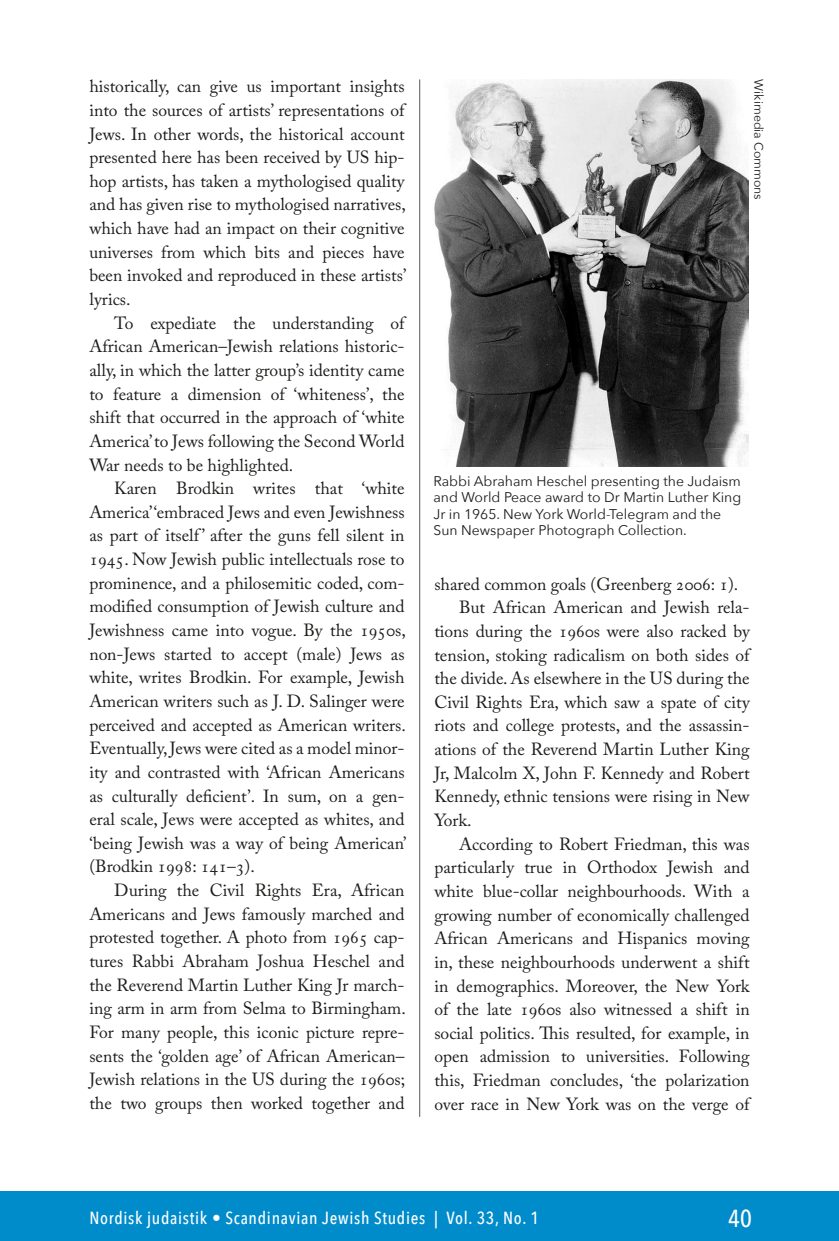
<style>
.page{position:relative;width:839px;height:1241px;background:#fff}
.page>*{position:absolute;margin:0;border:0;box-sizing:border-box;transform-origin:0 0}
.t1{font:500 24.5px "Avenir Next Condensed";color:#fff}
.Leipis{font:17.5px/23.6px "Adobe Caslon Pro";color:#1d1d1b}
.Leipis_1__kpl{font:17.5px/23.6px "Adobe Caslon Pro";color:#1d1d1b;text-align:justify}
.t2{font:500 17.5px "Avenir Next Condensed";letter-spacing:.04em;color:#fff}
.Kuvateksti{font:14px/16.6px "Avenir Next";color:#1d1d1b}
.Kuvateksti-2{font:12.25px "Avenir Next";color:#1d1d1b}
</style>
<div class="page">
<div style="left:0;top:1191px;width:838px;height:49px;background:#008bcb"></div>
<hr style="left:419px;top:79px;width:1px;height:1037px;background:#575756">
<img style="left:434px;top:79px;width:314px;height:387px">
<p class="Leipis_1__kpl" style="left:89px;top:74px;width:319px">historically, can give us important insights into the sources of artists’ representations of Jews. In other words, the historical account presented here has been received by US hip&shy;hop artists, has taken a mythologised quality and has given rise to mythologised narratives, which have had an impact on their cognitive universes from which bits and pieces have been invoked and reproduced in these artists’ lyrics.</p>
<p class="Leipis" style="left:89px;top:311px;width:319px;text-indent:25px">To expediate the understanding of African American–Jewish relations historic&shy;ally, in which the latter group’s identity came to feature a dimension of ‘whiteness’, the shift that occurred in the approach of ‘white America’ to Jews following the Second World War needs to be highlighted.</p>
<p class="Leipis" style="left:89px;top:476px;width:318px;text-align:justify;text-indent:25px">Karen Brodkin writes that ‘white America’ ‘embraced Jews and even Jewishness as part of itself’ after the guns fell silent in 1945. Now Jewish public intellectuals rose to prominence, and a philosemitic coded, com&shy;modified consumption of Jewish culture and Jewishness came into vogue. By the 1950s, non-Jews started to accept (male) Jews as white, writes Brodkin. For example, Jewish American writers such as J. D. Salinger were perceived and accepted as American writers.<br>Eventually, Jews were cited as a model minor&shy;ity and contrasted with ‘African Americans as culturally deficient’. In sum, on a gen&shy;eral scale, Jews were accepted as whites, and ‘being Jewish was a way of being American’ (Brodkin 1998: 141–3).</p>
<p class="Leipis" style="left:89px;top:878px;width:318px;text-align:justify;text-indent:25px">During the Civil Rights Era, African Americans and Jews famously marched and protested together. A photo from 1965 cap&shy;tures Rabbi Abraham Joshua Heschel and the Reverend Martin Luther King Jr march&shy;ing arm in arm from Selma to Birmingham.<br>For many people, this iconic picture repre&shy;sents the ‘golden age’ of African American– Jewish relations in the US during the 1960s; the two groups then worked together and</p>
<p class="Kuvateksti-2" style="left:768px;top:79px;width:122px;rotate:90deg">Wikimedia Commons</p>
<p class="Kuvateksti" style="left:433px;top:471px;width:309px">Rabbi Abraham Heschel presenting the Judaism and World Peace award to Dr Martin Luther King Jr in 1965. New York World-Telegram and the Sun Newspaper Photograph Collection.</p>
<p class="Leipis" style="left:434px;top:571px;width:305px">shared common goals (Greenberg 2006: 1).</p>
<p class="Leipis" style="left:434px;top:595px;width:319px;text-indent:25px">But African American and Jewish rela&shy;tions during the 1960s were also racked by tension, stoking radicalism on both sides of the divide. As elsewhere in the US during the Civil Rights Era, which saw a spate of city riots and college protests, and the assassin&shy;ations of the Reverend Martin Luther King Jr, Malcolm X, John F. Kennedy and Robert Kennedy, ethnic tensions were rising in New York.</p>
<p class="Leipis" style="left:434px;top:831px;width:319px;text-indent:25px">According to Robert Friedman, this was particularly true in Orthodox Jewish and white blue-collar neighbourhoods. With a growing number of economically challenged African Americans and Hispanics moving in, these neighbourhoods underwent a shift in demographics. Moreover, the New York of the late 1960s also witnessed a shift in social politics. This resulted, for example, in open admission to universities. Following this, Friedman concludes, ‘the polarization over race in New York was on the verge of</p>
<p class="t2" style="left:89px;top:1207px;width:451px">Nordisk judaistik • Scandinavian Jewish Studies | Vol. 33, No. 1</p>
<h1 class="t1" style="left:728px;top:1203px;width:25px">40</h1>
</div>
